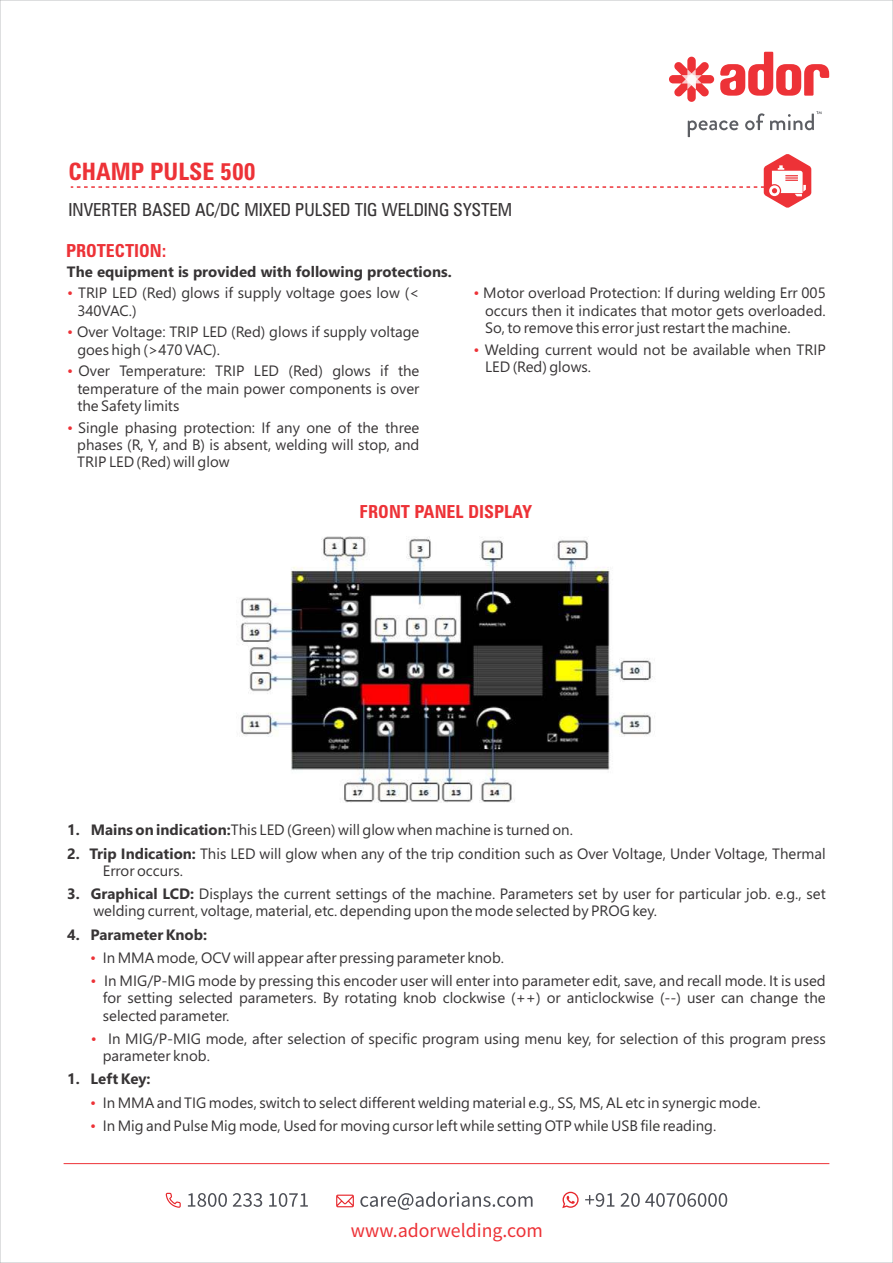
<style>
.page{position:relative;width:893px;height:1263px;background:#fff}
.page>*{position:absolute;margin:0;border:0;box-sizing:border-box;transform-origin:0 0}
.t1{font:700 condensed 24px "Zurich BT";color:#ed3237}
.t2{font:19.8px "Source Sans Pro";color:#ed3237}
.t3{font:condensed 18px "Zurich BT";color:#373435}
.t4{font:700 condensed 18px "Zurich BT";color:#ed3237}
.t5{font:15px/17.2px "Segoe UI";color:#373435}
.s1{color:#ed3237}
</style>
<div class="page">
<svg style="left:71px;top:154px;width:740px;height:54px"></svg>
<svg style="left:669px;top:57px;width:45px;height:45px"></svg>
<svg style="left:720px;top:52px;width:109px;height:44px"></svg>
<svg style="left:688px;top:120px;width:50px;height:17px"></svg>
<svg style="left:745px;top:111px;width:77px;height:19px"></svg>
<svg style="left:166px;top:1193px;width:15px;height:15px"></svg>
<svg style="left:188px;top:1192px;width:539px;height:18px"></svg>
<hr style="left:64px;top:1163px;width:765px;height:1px;background:#ed3237">
<img style="left:240px;top:536px;width:413px;height:267px">
<h1 class="t1" style="left:68px;top:161px;width:189px">CHAMP PULSE 500</h1>
<p class="t3" style="left:69px;top:202px;width:445px">INVERTER BASED AC/DC MIXED PULSED TIG WELDING SYSTEM</p>
<p class="t4" style="left:66px;top:243px;width:102px">PROTECTION:</p>
<p class="t5" style="left:67px;top:265px;width:386px">The equipment is provided with following protections.</p>
<p class="t5" style="left:77px;top:286px;width:344px;text-indent:-10px"><span class="s1">•</span> TRIP LED (Red) glows if supply voltage goes low (&lt;<br>340VAC.)</p>
<p class="t5" style="left:77px;top:325px;width:344px;text-indent:-10px"><span class="s1">•</span> Over Voltage: TRIP LED (Red) glows if supply voltage goes high (&gt;470 VAC).</p>
<p class="t5" style="left:77px;top:364px;width:344px;text-align:justify;text-indent:-10px"><span class="s1">•</span> Over Temperature: TRIP LED (Red) glows if the temperature of the main power components is over the Safety limits</p>
<p class="t5" style="left:77px;top:420px;width:344px;text-align:justify;text-indent:-10px"><span class="s1">•</span> Single phasing protection: If any one of the three phases (R, Y, and B) is absent, welding will stop, and TRIP LED (Red) will glow</p>
<p class="t5" style="left:485px;top:286px;width:342px;text-align:justify;text-indent:-12px"><span class="s1">•</span> Motor overload Protection: If during welding Err 005 occurs then it indicates that motor gets overloaded.<br>So, to remove this error just restart the machine.</p>
<p class="t5" style="left:485px;top:342px;width:342px;text-indent:-12px"><span class="s1">•</span> Welding current would not be available when TRIP<br>LED (Red) glows.</p>
<p class="t4" style="left:360px;top:504px;width:174px">FRONT PANEL DISPLAY</p>
<p class="t5" style="left:67px;top:823px;width:507px">1. Mains on indication:This LED (Green) will glow when machine is turned on.</p>
<p class="t5" style="left:103px;top:846px;width:724px;text-indent:-36px">2. Trip Indication: This LED will glow when any of the trip condition such as Over Voltage, Under Voltage, Thermal<br>Error occurs.</p>
<p class="t5" style="left:93px;top:887px;width:734px;text-indent:-26px">3. Graphical LCD: Displays the current settings of the machine. Parameters set by user for particular job. e.g., set welding current, voltage, material, etc. depending upon the mode selected by PROG key.</p>
<p class="t5" style="left:67px;top:927px;width:141px">4. Parameter Knob:</p>
<p class="t5" style="left:90px;top:950px;width:415px"><span class="s1">•</span> In MMA mode, OCV will appear after pressing parameter knob.</p>
<p class="t5" style="left:103px;top:974px;width:724px;text-align:justify;text-indent:-12px"><span class="s1">•</span> In MIG/P-MIG mode by pressing this encoder user will enter into parameter edit, save, and recall mode. It is used for setting selected parameters. By rotating knob clockwise (++) or anticlockwise (--) user can change the selected parameter.</p>
<p class="t5" style="left:103px;top:1031px;width:724px;text-indent:-12px"><span class="s1">•</span> In MIG/P-MIG mode, after selection of specific program using menu key, for selection of this program press parameter knob.</p>
<p class="t5" style="left:67px;top:1072px;width:85px">1. Left Key:</p>
<p class="t5" style="left:90px;top:1095px;width:672px"><span class="s1">•</span> In MMA and TIG modes, switch to select different welding material e.g., SS, MS, AL etc in synergic mode.</p>
<p class="t5" style="left:90px;top:1118px;width:628px"><span class="s1">•</span> In Mig and Pulse Mig mode, Used for moving cursor left while setting OTP while USB file reading.</p>
<h2 class="t2" style="left:351px;top:1222px;width:194px">www.adorwelding.com</h2>
</div>
